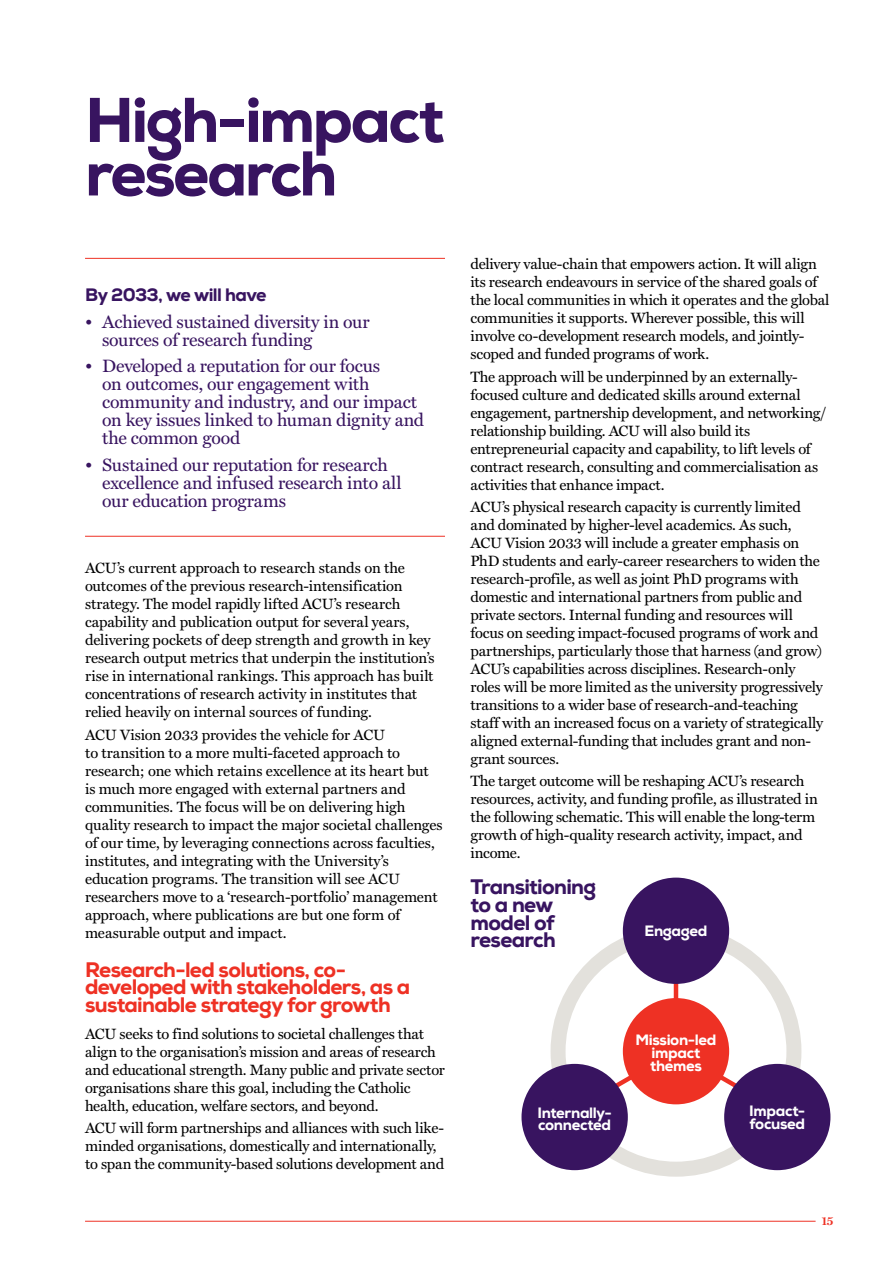
<style>
.page{position:relative;width:893px;height:1263px;background:#fff}
.page>*{position:absolute;margin:0;border:0;box-sizing:border-box;transform-origin:0 0}
._3_Major_heading_-_2{font:800 63px/53.6px "Nexa";letter-spacing:-.04em;color:#381460}
._7_Body_copy{font:800 21px/17.9px "Nexa";letter-spacing:-.035em;color:#ee3124}
._3_Major_heading_-_2-2{font:800 21px/17.9px "Nexa";letter-spacing:-.035em;color:#381460}
.t1{font:18px/18px "Miller Text";letter-spacing:-.01em;color:#381460}
._3_Major_heading_-_2-3{font:800 18px "Nexa";letter-spacing:-.035em;color:#381460}
._7_Body_copy-2{font:15px/18px "Miller Text";letter-spacing:-.01em;color:#000}
._3_Major_heading_-_2-4{font:800 15px/12.8px "Nexa";letter-spacing:-.025em;color:#fff}
.t2{font:700 11.25px "Miller Text";color:#ee3124}
</style>
<div class="page">
<hr style="left:85px;top:258px;width:360px;height:1px;background:#ee3124">
<hr style="left:85px;top:536px;width:360px;height:1px;background:#ee3124">
<div style="left:551px;top:926px;width:250px;height:251px;border:15px solid #e3e1dc;border-radius:50%"></div>
<hr style="left:674px;top:931px;width:4px;height:120px;background:#ee3124">
<svg style="left:565px;top:1045px;width:221px;height:65px"></svg>
<div style="left:623px;top:998px;width:106px;height:106px;background:#ee3124;border-radius:50%"></div>
<div style="left:623px;top:877px;width:106px;height:107px;background:#381460;border-radius:50%"></div>
<div style="left:724px;top:1064px;width:106px;height:106px;background:#381460;border-radius:50%"></div>
<div style="left:521px;top:1064px;width:107px;height:106px;background:#381460;border-radius:50%"></div>
<hr style="left:85px;top:1221px;width:731px;height:1px;background:#ee3124">
<p class="_3_Major_heading_-_2" style="left:85px;top:94px;width:361px">High-impact research</p>
<p class="_3_Major_heading_-_2-3" style="left:85px;top:283px;width:183px">By 2033, we will have</p>
<p class="t1" style="left:102px;top:311px;width:269px;text-indent:-17px">• Achieved sustained diversity in our sources of research funding</p>
<p class="t1" style="left:102px;top:356px;width:324px;text-indent:-17px">• Developed a reputation for our focus<br>on outcomes, our engagement with community and industry, and our impact on key issues linked to human dignity and the common good</p>
<p class="t1" style="left:102px;top:454px;width:301px;text-indent:-17px">• Sustained our reputation for research excellence and infused research into all our education programs</p>
<p class="_7_Body_copy-2" style="left:85px;top:558px;width:351px">ACU’s current approach to research stands on the outcomes of the previous research-intensification strategy. The model rapidly lifted ACU’s research capability and publication output for several years, delivering pockets of deep strength and growth in key research output metrics that underpin the institution’s rise in international rankings. This approach has built concentrations of research activity in institutes that relied heavily on internal sources of funding.</p>
<p class="_7_Body_copy-2" style="left:85px;top:724px;width:359px">ACU Vision 2033 provides the vehicle for ACU<br>to transition to a more multi-faceted approach to research; one which retains excellence at its heart but is much more engaged with external partners and communities. The focus will be on delivering high quality research to impact the major societal challenges of our time, by leveraging connections across faculties, institutes, and integrating with the University’s education programs. The transition will see ACU researchers move to a ‘research-portfolio’ management approach, where publications are but one form of measurable output and impact.</p>
<p class="_7_Body_copy" style="left:85px;top:960px;width:327px">Research-led solutions, co&shy;developed with stakeholders, as a sustainable strategy for growth</p>
<p class="_7_Body_copy-2" style="left:85px;top:1024px;width:361px">ACU seeks to find solutions to societal challenges that align to the organisation’s mission and areas of research and educational strength. Many public and private sector organisations share this goal, including the Catholic health, education, welfare sectors, and beyond.</p>
<p class="_7_Body_copy-2" style="left:85px;top:1118px;width:361px">ACU will form partnerships and alliances with such like&shy;minded organisations, domestically and internationally, to span the community-based solutions development and</p>
<p class="_7_Body_copy-2" style="left:470px;top:254px;width:360px">delivery value-chain that empowers action. It will align its research endeavours in service of the shared goals of the local communities in which it operates and the global communities it supports. Wherever possible, this will involve co-development research models, and jointly&shy;scoped and funded programs of work.</p>
<p class="_7_Body_copy-2" style="left:470px;top:366px;width:357px">The approach will be underpinned by an externally&shy;focused culture and dedicated skills around external engagement, partnership development, and networking/ relationship building. ACU will also build its entrepreneurial capacity and capability, to lift levels of contract research, consulting and commercialisation as activities that enhance impact.</p>
<p class="_7_Body_copy-2" style="left:470px;top:497px;width:354px">ACU’s physical research capacity is currently limited and dominated by higher-level academics. As such, ACU Vision 2033 will include a greater emphasis on PhD students and early-career researchers to widen the research-profile, as well as joint PhD programs with domestic and international partners from public and private sectors. Internal funding and resources will focus on seeding impact-focused programs of work and partnerships, particularly those that harness (and grow)<br>ACU’s capabilities across disciplines. Research-only roles will be more limited as the university progressively transitions to a wider base of research-and-teaching staff with an increased focus on a variety of strategically aligned external-funding that includes grant and non&shy;grant sources.</p>
<p class="_7_Body_copy-2" style="left:470px;top:771px;width:349px">The target outcome will be reshaping ACU’s research resources, activity, and funding profile, as illustrated in the following schematic. This will enable the long-term growth of high-quality research activity, impact, and income.</p>
<p class="_3_Major_heading_-_2-2" style="left:470px;top:878px;width:127px">Transitioning to a new model of research</p>
<p class="_3_Major_heading_-_2-4" style="left:644px;top:924px;width:64px">Engaged</p>
<p class="_3_Major_heading_-_2-4" style="left:537px;top:1106px;width:76px">Internally&shy;connected</p>
<p class="_3_Major_heading_-_2-4" style="left:635px;top:1034px;width:82px;text-align:center">Mission-led impact themes</p>
<p class="_3_Major_heading_-_2-4" style="left:749px;top:1104px;width:58px">Impact&shy;focused</p>
<p class="t2" style="left:822px;top:1212px;width:13px">15</p>
</div>
